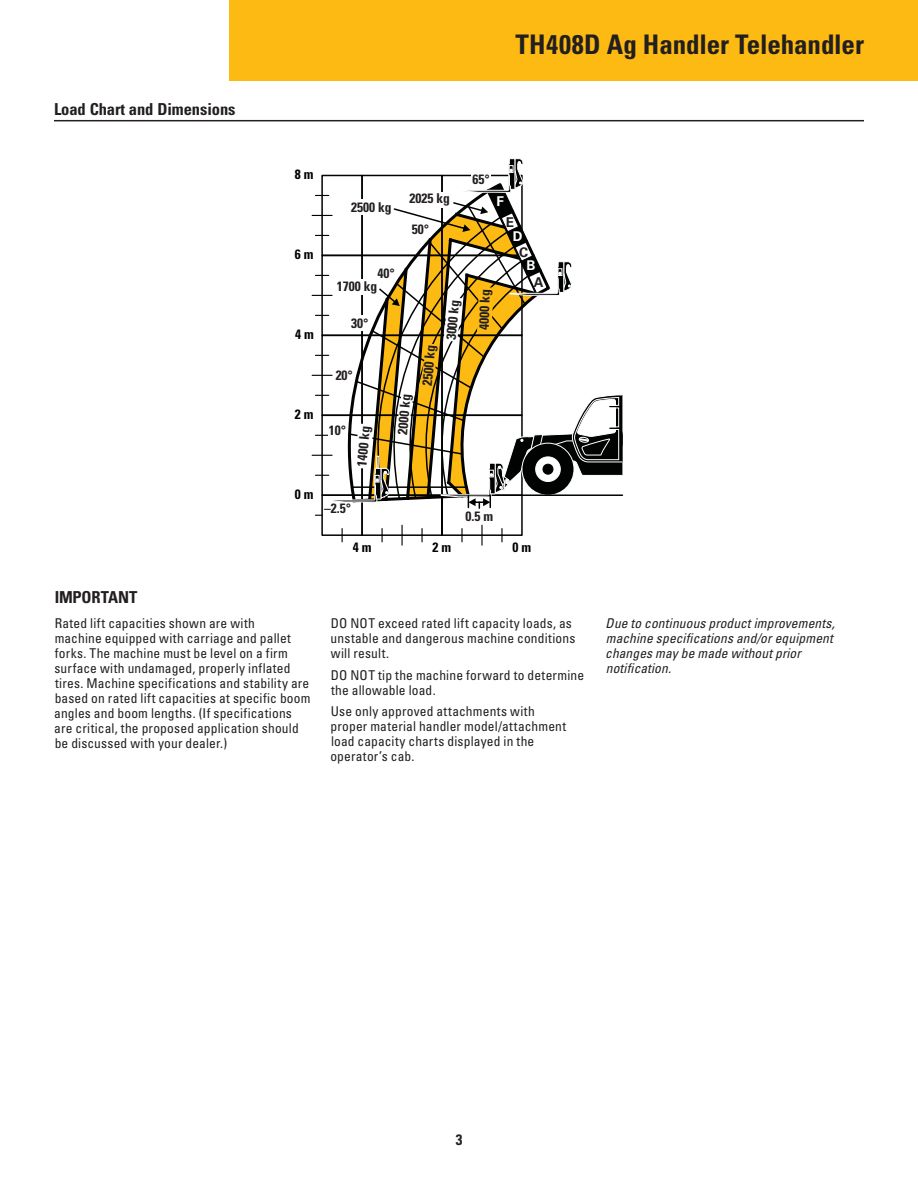
<style>
.page{position:relative;width:918px;height:1188px;background:#fff}
.page>*{position:absolute;margin:0;border:0;box-sizing:border-box;transform-origin:0 0}
.t1{font:700 condensed 27px "Univers LT Std";letter-spacing:-.005em;color:#231f20}
.t2{font:700 condensed 16.5px "Univers LT Std";letter-spacing:-.005em;color:#231f20}
.t3{font:700 condensed 15px "Univers LT Std";color:#231f20}
.t4{font:condensed 13.5px/15px "Univers LT Std";letter-spacing:.015em;color:#231f20}
.t5{font:italic condensed 13.5px/15px "Univers LT Std";letter-spacing:.01em;color:#231f20}
.t6{font:700 condensed 13.5px "Univers LT Std";color:#231f20}
.t7{font:700 condensed 13.5px "Univers LT Std";color:#000}
.t8{font:700 13.5px/14.2px "Univers LT Std";color:#231f20}
.t9{font:700 13.5px "Univers LT Std";color:#fff}
.s1{color:#fff}
</style>
<div class="page">
<div style="left:230px;top:0;width:688px;height:81px;background:#fdba12"></div>
<hr style="left:54px;top:120px;width:810px;height:1px;background:#231f20">
<hr style="left:481px;top:525px;width:2px;height:20px;background:#010202">
<hr style="left:401px;top:525px;width:2px;height:20px;background:#010202">
<svg style="left:312px;top:158px;width:310px;height:384px"></svg>
<h4 class="t2" style="left:54px;top:102px;width:183px">Load Chart and Dimensions</h4>
<h2 class="t1" style="left:515px;top:32px;width:350px">TH4 08D Ag Handler Telehandler</h2>
<p class="t7" style="left:295px;top:168px;width:20px">8 m</p>
<p class="t7" style="left:295px;top:248px;width:20px">6 m</p>
<p class="t7" style="left:295px;top:328px;width:20px">4 m</p>
<p class="t7" style="left:295px;top:408px;width:20px">2 m</p>
<p class="t7" style="left:295px;top:488px;width:20px">0 m</p>
<p class="t6" style="left:351px;top:201px;width:42px">2500 kg</p>
<p class="t6" style="left:377px;top:267px;width:19px">40°</p>
<p class="t6" style="left:337px;top:280px;width:42px">1700 kg</p>
<p class="t6" style="left:351px;top:317px;width:19px">30°</p>
<p class="t6" style="left:336px;top:369px;width:19px">20°</p>
<p class="t6" style="left:409px;top:192px;width:42px">2025 kg</p>
<p class="t6" style="left:412px;top:223px;width:19px">50°</p>
<p class="t6" style="left:421px;top:385px;width:42px;rotate:-85deg">2500 kg</p>
<p class="t6" style="left:445px;top:339px;width:42px;rotate:-85deg">3000 kg</p>
<p class="t6" style="left:329px;top:424px;width:19px">10°</p>
<p class="t6" style="left:355px;top:466px;width:42px;rotate:-85deg">1400 kg</p>
<p class="t6" style="left:396px;top:434px;width:42px;rotate:-85deg">2000 kg</p>
<p class="t6" style="left:472px;top:173px;width:19px">65°</p>
<p class="t9" style="left:497px;top:193px;width:9px">F</p>
<p class="t8" style="left:513px;top:215px;width:11px;text-indent:-7px">E<br><span class="s1">D</span></p>
<p class="t8" style="left:519px;top:245px;width:11px">C</p>
<p class="t9" style="left:526px;top:258px;width:11px">B</p>
<p class="t8" style="left:534px;top:275px;width:11px">A</p>
<p class="t6" style="left:477px;top:330px;width:42px;rotate:-88deg">4000 kg</p>
<p class="t6" style="left:324px;top:502px;width:29px">–2.5°</p>
<p class="t6" style="left:465px;top:509px;width:29px">0.5 m</p>
<p class="t7" style="left:353px;top:541px;width:20px">4 m</p>
<p class="t7" style="left:433px;top:541px;width:20px">2 m</p>
<p class="t7" style="left:513px;top:541px;width:20px">0 m</p>
<h4 class="t2" style="left:55px;top:589px;width:84px">IMPORTANT</h4>
<p class="t4" style="left:54px;top:616px;width:258px">Rated lif t capacities shown are with<br>machine equipped with carriage and pallet forks. The machine must be level on a firm<br>sur face with undamaged, properly inflated tires. Machine specifications and stabilit y are based on rated lif t capacities at specific boom angles and boom lengths. (If specifications are critical, the proposed application should be discussed with your dealer.)</p>
<p class="t4" style="left:331px;top:616px;width:246px">DO NOT exceed rated lif t capacit y loads, as unstable and dangerous machine conditions will result .</p>
<p class="t4" style="left:331px;top:668px;width:255px">DO NOT tip the machine for ward to determine the allowable load.</p>
<p class="t4" style="left:330px;top:705px;width:237px">Use only approved at tachments with proper material handler model/at tachment load capacit y char ts displayed in the operator ’s cab.</p>
<p class="t5" style="left:605px;top:616px;width:231px">Due to continuous product improvements, machine specifications and/or equipment changes may be made without prior notification.</p>
<p class="t3" style="left:456px;top:1132px;width:8px">3</p>
</div>
